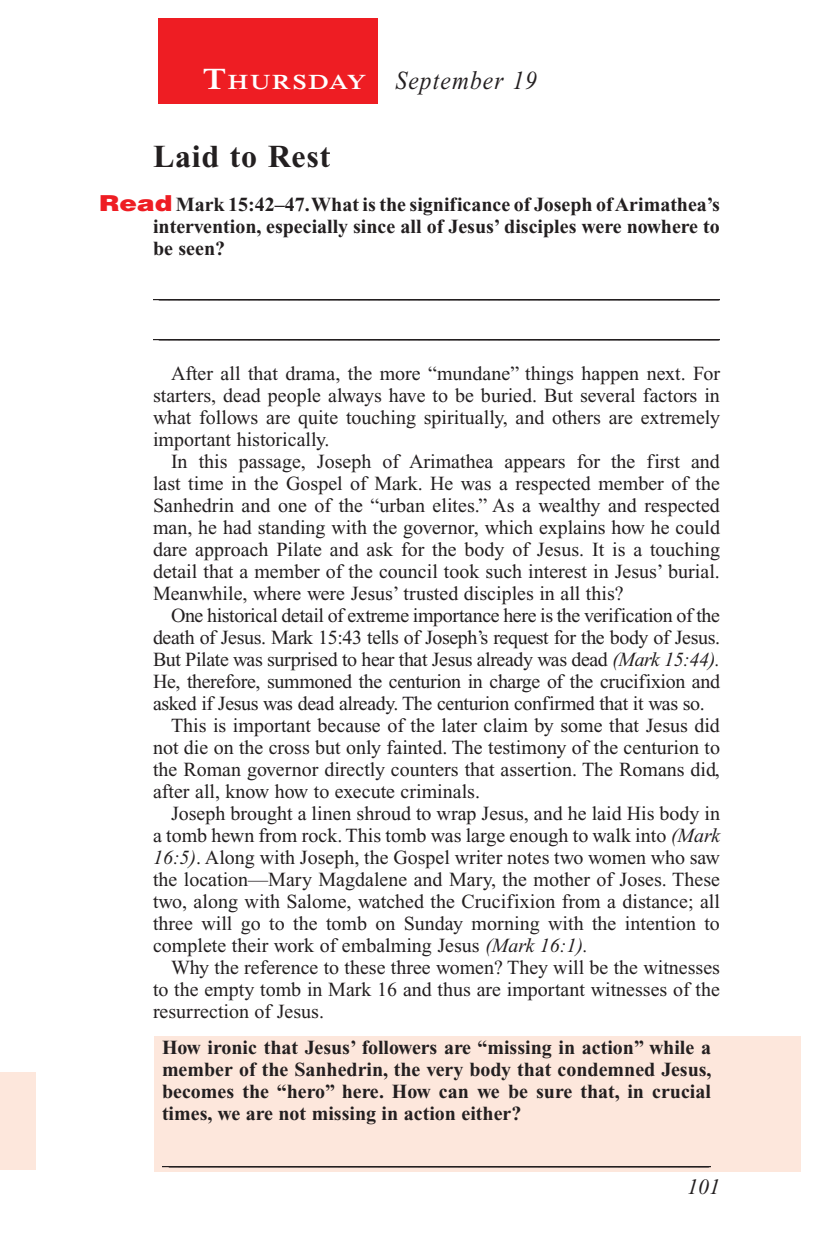
<style>
.page{position:relative;width:819px;height:1260px;background:#fff}
.page>*{position:absolute;margin:0;border:0;box-sizing:border-box;transform-origin:0 0}
.Head{font:700 32px "Times New Roman PS Std";letter-spacing:.025em;color:#231f20}
.Lesson_Dates{font:italic 26px "Times New Roman PS Std";letter-spacing:.05em;color:#231f20;scale:.9 1}
.t1{font:italic 22px "Times New Roman PS Std";color:#231f20}
.Daily_Header{font:600 21px "Times NRMT Std";letter-spacing:.07em;color:#fff;scale:1.1 1}
.Body{font:20px/22px "Times New Roman PS Std";color:#231f20;text-align:justify}
.x-screened_box-text{font:700 20px/22px "Times New Roman PS Std";color:#231f20;text-align:justify}
.Question_NO_SB{font:700 20px/22px "Times New Roman PS Std";color:#231f20;text-align:justify}
.Blank_Lines{font:20px "Times New Roman PS Std";color:#231f20}
.Blank_Lines_In_Scree{font:20px "Times New Roman PS Std";color:#231f20}
.s1{font-size:30px}
.s2{font-family:"Helvetica LT Std";font-weight:900;font-size:22px;color:#ee1d23}
.s3{font-style:italic}
</style>
<div class="page">
<div style="left:158px;top:18px;width:220px;height:86px;background:#ee1d23"></div>
<div style="left:155px;top:1037px;width:646px;height:135px;background:#fde7dc"></div>
<div style="left:0;top:1072px;width:36px;height:98px;background:#fde7dc"></div>
<hr style="left:153px;top:299px;width:567px;height:1px;background:#231f20">
<hr style="left:153px;top:339px;width:567px;height:1px;background:#231f20">
<hr style="left:162px;top:1166px;width:549px;height:1px;background:#231f20">
<p class="Daily_Header" style="left:203px;top:70px;width:150px"><span class="s1">T</span>HURSDAY</p>
<p class="Lesson_Dates" style="left:396px;top:66px;width:159px">September 19</p>
<p class="Head" style="left:153px;top:138px;width:179px">Laid to Rest</p>
<p class="Question_NO_SB" style="left:153px;top:193px;width:569px;text-indent:-54px"><span class="s2">Read</span> Mark 15:42–47. What is the significance of Joseph of Arimathea’s intervention, especially since all of Jesus’ disciples were nowhere to be seen?</p>
<p class="Blank_Lines" style="left:159px;top:280px;width:561px">________________________________________________________</p>
<p class="Blank_Lines" style="left:159px;top:320px;width:561px">________________________________________________________</p>
<p class="Body" style="left:153px;top:362px;width:569px;text-indent:18px">After all that drama, the more “mundane” things happen next. For starters, dead people always have to be buried. But several factors in what follows are quite touching spiritually, and others are extremely important historically.</p>
<p class="Body" style="left:153px;top:450px;width:569px;text-indent:18px">In this passage, Joseph of Arimathea appears for the first and last time in the Gospel of Mark. He was a respected member of the Sanhedrin and one of the “urban elites.” As a wealthy and respected man, he had standing with the governor, which explains how he could dare approach Pilate and ask for the body of Jesus. It is a touching detail that a member of the council took such interest in Jesus’ burial.<br>Meanwhile, where were Jesus’ trusted disciples in all this?</p>
<p class="Body" style="left:153px;top:604px;width:569px;text-indent:18px">One historical detail of extreme importance here is the verification of the death of Jesus. Mark 15:43 tells of Joseph’s request for the body of Jesus.<br>But Pilate was surprised to hear that Jesus already was dead <span class="s3">(Mark 15:44).<br></span>He, therefore, summoned the centurion in charge of the crucifixion and asked if Jesus was dead already. The centurion confirmed that it was so.</p>
<p class="Body" style="left:153px;top:714px;width:569px;text-indent:18px">This is important because of the later claim by some that Jesus did not die on the cross but only fainted. The testimony of the centurion to the Roman governor directly counters that assertion. The Romans did, after all, know how to execute criminals.</p>
<p class="Body" style="left:153px;top:802px;width:569px;text-indent:18px">Joseph brought a linen shroud to wrap Jesus, and he laid His body in a tomb hewn from rock. This tomb was large enough to walk into <span class="s3">(Mark 16:5)</span>. Along with Joseph, the Gospel writer notes two women who saw the location—Mary Magdalene and Mary, the mother of Joses. These two, along with Salome, watched the Crucifixion from a distance; all three will go to the tomb on Sunday morning with the intention to complete their work of embalming Jesus <span class="s3">(Mark 16:1).</span></p>
<p class="Body" style="left:153px;top:956px;width:569px;text-indent:18px">Why the reference to these three women? They will be the witnesses to the empty tomb in Mark 16 and thus are important witnesses of the resurrection of Jesus.</p>
<p class="x-screened_box-text" style="left:162px;top:1036px;width:551px">How ironic that Jesus’ followers are “missing in action” while a member of the Sanhedrin, the very body that condemned Jesus, becomes the “hero” here. How can we be sure that, in crucial times, we are not missing in action either?</p>
<p class="Blank_Lines_In_Scree" style="left:169px;top:1147px;width:541px">______________________________________________________</p>
<p class="t1" style="left:687px;top:1175px;width:34px">101</p>
</div>
